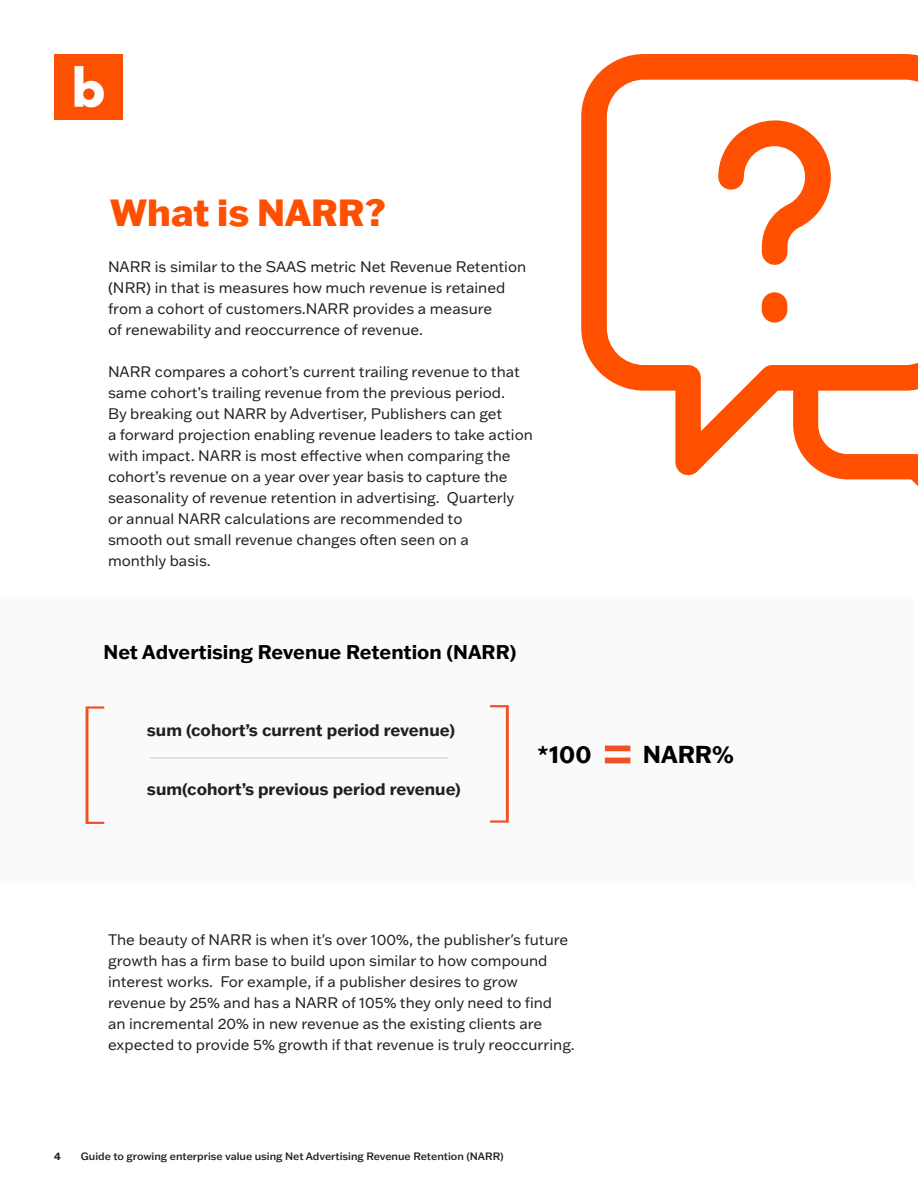
<style>
.page{position:relative;width:918px;height:1188px;background:#fff}
.page>*{position:absolute;margin:0;border:0;box-sizing:border-box;transform-origin:0 0}
.t1{font:100 137.7px "Alternate Gothic Cond ATF";color:#f15122}
.t2{font:800 37.05px "Franklin Gothic ATF";color:#fe5000}
.t3{font:700 24px "Franklin Gothic ATF";color:#000}
.t4{font:700 19.5px "Franklin Gothic ATF";color:#000}
.t5{font:700 16.5px "Franklin Gothic ATF";color:#231f20}
.t6{font:15px/21px "Franklin Gothic ATF";color:#231f20}
.t7{font:500 10.5px "Franklin Gothic ATF";color:#231f20}
.t8{font:700 10.5px "Franklin Gothic ATF";color:#231f20}
.s1{font-size:52.5px;color:#f15122}
</style>
<div class="page">
<div style="left:0;top:599px;width:914px;height:284px;background:#fafafa"></div>
<img style="left:54px;top:54px;width:68px;height:65px">
<hr style="left:150px;top:757px;width:298px;height:2px;background:#c2c3c6">
<svg style="left:581px;top:54px;width:337px;height:432px"></svg>
<svg style="left:718px;top:120px;width:115px;height:145px"></svg>
<svg style="left:762px;top:292px;width:25px;height:31px"></svg>
<p class="t2" style="left:110px;top:188px;width:277px">What is NARR?</p>
<p class="t6" style="left:108px;top:256px;width:420px">NARR is similar to the SAAS metric Net Revenue Retention (NRR) in that is measures how much revenue is retained from a cohort of customers.NARR provides a measure<br>of renewability and reoccurrence of revenue.</p>
<p class="t6" style="left:108px;top:361px;width:426px">NARR compares a cohort’s current trailing revenue to that same cohort’s trailing revenue from the previous period.<br>By breaking out NARR by Advertiser, Publishers can get<br>a forward projection enabling revenue leaders to take action with impact. NARR is most effective when comparing the cohort’s revenue on a year over year basis to capture the seasonality of revenue retention in advertising. Quarterly or annual NARR calculations are recommended to<br>smooth out small revenue changes often seen on a<br>monthly basis.</p>
<p class="t4" style="left:104px;top:638px;width:414px">Net Advertising Revenue Retention (NARR)</p>
<p class="t1" style="left:107px;top:853px;width:31px;rotate:-180deg">]</p>
<p class="t5" style="left:147px;top:718px;width:310px">sum (cohort’s current period revenue)</p>
<p class="t5" style="left:147px;top:778px;width:315px">sum(cohort’s previous period revenue)</p>
<p class="t1" style="left:487px;top:676px;width:31px">]</p>
<p class="t3" style="left:537px;top:738px;width:198px">*100 <span class="s1">=</span> NARR%</p>
<p class="t6" style="left:108px;top:929px;width:468px">The beauty of NARR is when it's over 100%, the publisher's future growth has a firm base to build upon similar to how compound interest works. For example, if a publisher desires to grow revenue by 25% and has a NARR of 105% they only need to find<br>an incremental 20% in new revenue as the existing clients are expected to provide 5% growth if that revenue is truly reoccurring.</p>
<p class="t8" style="left:54px;top:1149px;width:8px">4</p>
<p class="t7" style="left:81px;top:1149px;width:424px">Guide to growing enterprise value using Net Advertising Revenue Retention (NARR)</p>
</div>
